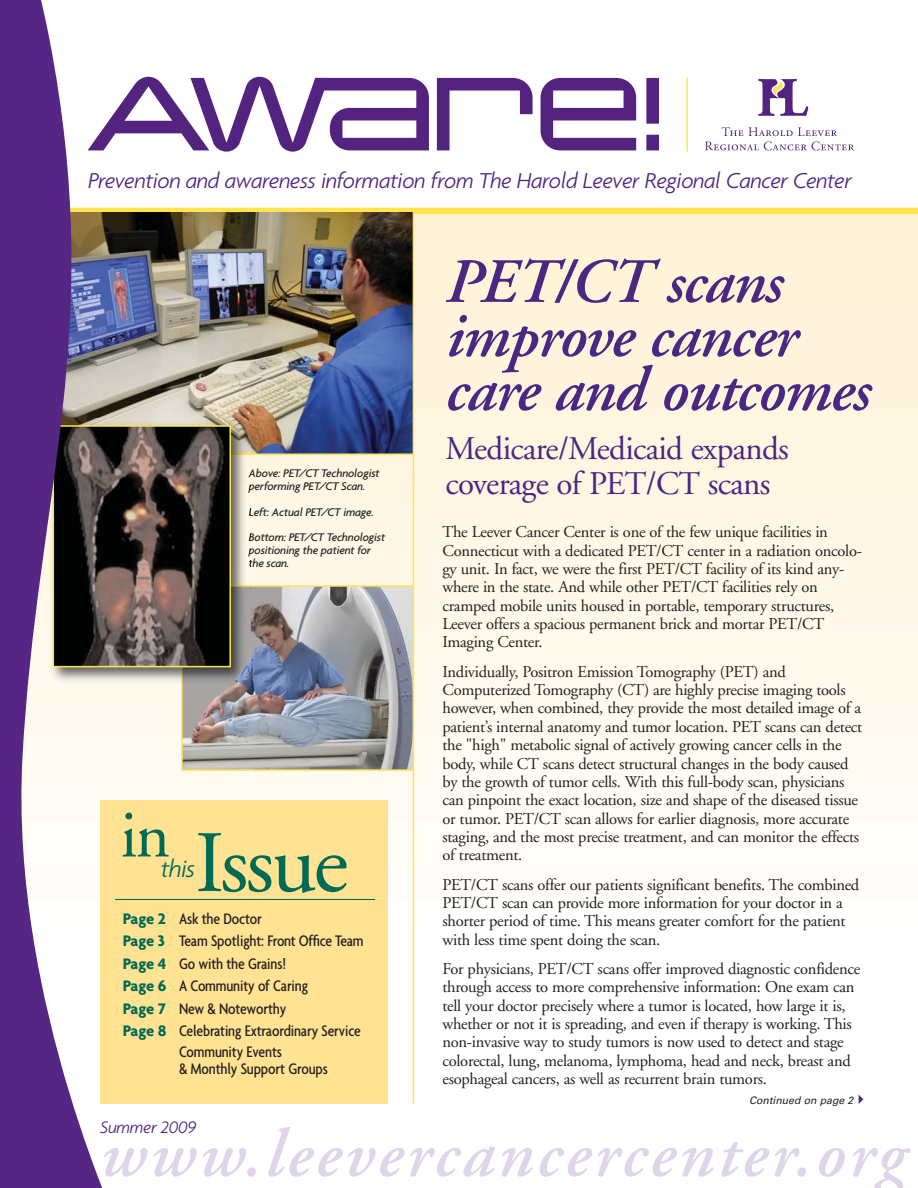
<style>
.page{position:relative;width:918px;height:1188px;background:#fff}
.page>*{position:absolute;margin:0;border:0;box-sizing:border-box;transform-origin:0 0}
.t1{font:87.3px "Adobe Garamond";letter-spacing:-.03em;color:#006a55}
.t2{font:italic 600 68.25px "Adobe Garamond";letter-spacing:.05em;color:#dfd5ea}
.t3{font:66.15px "Adobe Garamond";color:#006a55}
.t4{font:italic 600 63px/54px "Adobe Garamond";letter-spacing:-.02em;color:#4b2682}
.t5{font:33px/34.5px "Adobe Garamond";letter-spacing:-.02em;color:#4b2682}
.t6{font:italic 300 25.8px "Agenda";color:#006a55}
.t7{font:italic 300 23.25px "Agenda";letter-spacing:-.025em;color:#4b2682}
.t8{font:italic 300 18px "Agenda";letter-spacing:-.02em;color:#4b2682}
.t9{font:16.5px/18.3px "Adobe Garamond";letter-spacing:-.02em;color:#231f20}
.t10{font:500 condensed 16.5px/22.5px "Agenda";letter-spacing:-.01em;color:#231f20}
.t11{font:italic 500 12px/12.8px "Agenda";letter-spacing:-.015em;color:#231f20}
.t12{font:italic 10.5px "Univers";color:#231f20}
.s1{font-weight:700;font-stretch:normal;color:#006a55}
</style>
<div class="page">
<div style="left:14px;top:208px;width:904px;height:727px;background:linear-gradient(to bottom,#fff2d5,#fffefb)"></div>
<div style="left:100px;top:800px;width:287px;height:304px;background:#ffe292"></div>
<div style="left:54px;top:208px;width:864px;height:6px;background:#ffe44f"></div>
<svg style="left:705px;top:127px;width:149px;height:23px"></svg>
<svg style="left:758px;top:79px;width:50px;height:37px"></svg>
<hr style="left:686px;top:78px;width:2px;height:74px;background:#ffe44f">
<svg style="left:122px;top:77px;width:307px;height:75px"></svg>
<svg style="left:437px;top:78px;width:96px;height:72px"></svg>
<svg style="left:541px;top:78px;width:95px;height:72px"></svg>
<svg style="left:646px;top:78px;width:13px;height:72px"></svg>
<hr style="left:115px;top:899px;width:260px;height:1px;background:#006a55">
<img style="left:122px;top:212px;width:291px;height:241px">
<hr style="left:0;top:453px;width:413px;height:2px;background:#ffe44f">
<hr style="left:413px;top:211px;width:1px;height:893px;background:#ffe44f">
<img style="left:180px;top:585px;width:235px;height:187px">
<img style="left:122px;top:418px;width:128px;height:269px">
<svg style="left:248px;top:469px;width:2px;height:24px"></svg>
<svg style="left:248px;top:533px;width:2px;height:34px"></svg>
<img style="left:181px;top:585px;width:69px;height:102px">
<img style="left:122px;top:428px;width:106px;height:236px">
<div style="left:53px;top:425px;width:178px;height:242px;border:2px solid #ffe44f"></div>
<img style="left:111px;top:102px;width:11px;height:798px">
<svg style="left:0;top:0;width:111px;height:1188px;fill:#562684"></svg>
<h3 class="t7" style="left:88px;top:171px;width:765px">Prevention and awareness information from The Harold Leever Regional Cancer Center</h3>
<p class="t11" style="left:249px;top:468px;width:133px">Above: PET/CT Technologist performing PET/CT Scan.</p>
<p class="t11" style="left:249px;top:500px;width:138px;line-height:25.5px">Left: Actual PET/CT image.<br>Bottom: PET/CT Technologist</p>
<p class="t11" style="left:249px;top:545px;width:124px">positioning the patient for the scan.</p>
<h3 class="t3" style="left:120px;top:809px;width:51px">in</h3>
<h3 class="t6" style="left:161px;top:859px;width:36px">this</h3>
<h1 class="t1" style="left:195px;top:828px;width:155px">Issue</h1>
<p class="t10" style="left:123px;top:909px;width:242px"><span class="s1">Page 2</span> Ask the Doctor<br><span class="s1">Page 3</span> Team Spotlight: Front Office Team<br><span class="s1">Page 4</span> Go with the Grains!<br><span class="s1">Page 6</span> A Community of Caring<br><span class="s1">Page 7</span> New &amp; Noteworthy<br><span class="s1">Page 8</span> Celebrating Extraordinary Service</p>
<p class="t10" style="left:179px;top:1045px;width:150px;line-height:16.5px">Community Events<br>&amp; Monthly Support Groups</p>
<h3 class="t4" style="left:446px;top:261px;width:427px">PET/CT scans improve cancer care and outcomes</h3>
<h3 class="t5" style="left:446px;top:435px;width:345px">Medicare/Medicaid expands coverage of PET/CT scans</h3>
<p class="t9" style="left:442px;top:524px;width:421px">The Leever Cancer Center is one of the few unique facilities in Connecticut with a dedicated PET/CT center in a radiation oncolo&shy;gy unit. In fact, we were the first PET/CT facility of its kind any&shy;where in the state. And while other PET/CT facilities rely on cramped mobile units housed in portable, temporary structures, Leever offers a spacious permanent brick and mortar PET/CT Imaging Center.</p>
<p class="t9" style="left:442px;top:664px;width:421px">Individually, Positron Emission Tomography (PET) and Computerized Tomography (CT) are highly precise imaging tools however, when combined, they provide the most detailed image of a patient’s internal anatomy and tumor location. PET scans can detect the "high" metabolic signal of actively growing cancer cells in the body, while CT scans detect structural changes in the body caused by the growth of tumor cells. With this full-body scan, physicians can pinpoint the exact location, size and shape of the diseased tissue or tumor. PET/CT scan allows for earlier diagnosis, more accurate staging, and the most precise treatment, and can monitor the effects of treatment.</p>
<p class="t9" style="left:442px;top:877px;width:418px">PET/CT scans offer our patients significant benefits. The combined PET/CT scan can provide more information for your doctor in a shorter period of time. This means greater comfort for the patient with less time spent doing the scan.</p>
<p class="t9" style="left:442px;top:961px;width:419px">For physicians, PET/CT scans offer improved diagnostic confidence through access to more comprehensive information: One exam can tell your doctor precisely where a tumor is located, how large it is, whether or not it is spreading, and even if therapy is working. This non-invasive way to study tumors is now used to detect and stage colorectal, lung, melanoma, lymphoma, head and neck, breast and esophageal cancers, as well as recurrent brain tumors.</p>
<p class="t12" style="left:749px;top:1097px;width:108px">Continued on page 2</p>
<p class="t8" style="left:100px;top:1120px;width:98px">Summer 2009</p>
<h2 class="t2" style="left:100px;top:1127px;width:807px">www.leevercancercenter.org</h2>
</div>
